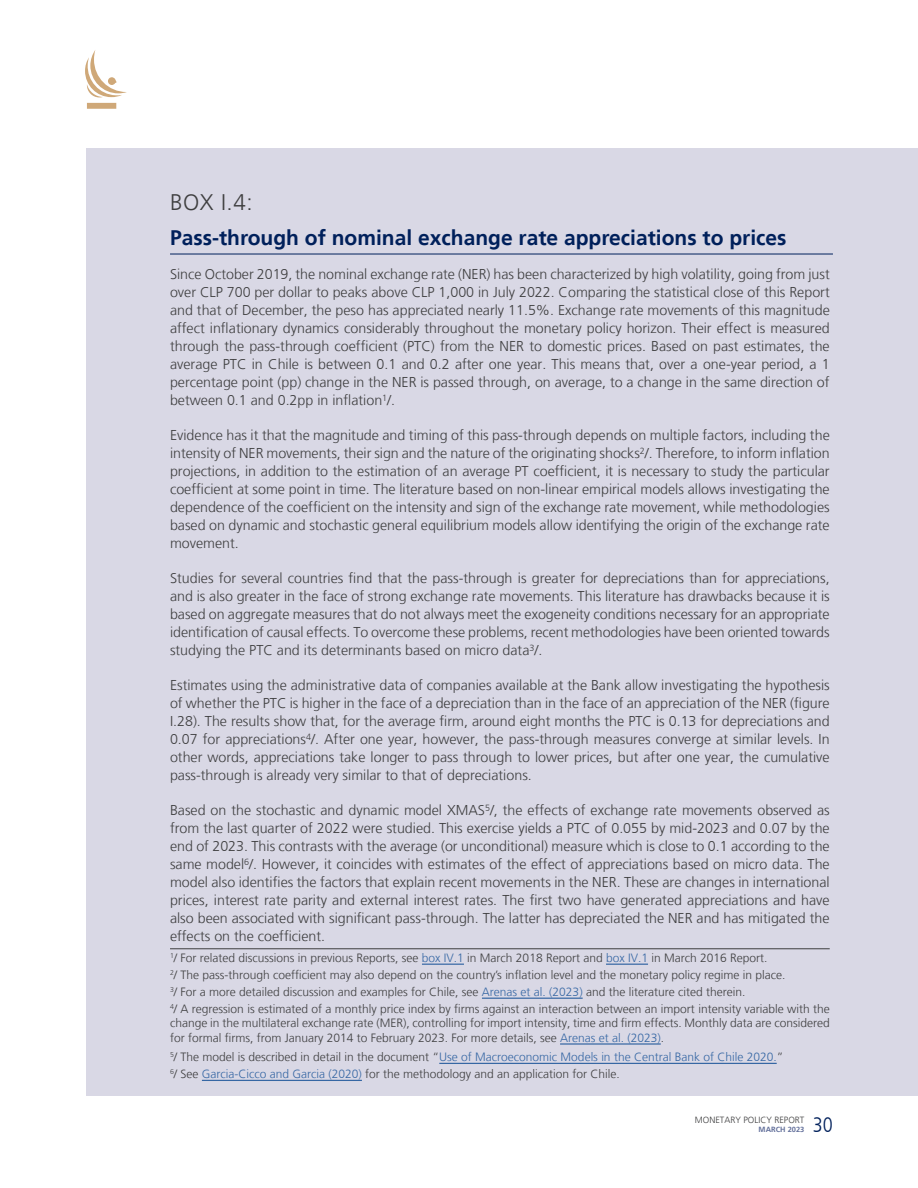
<style>
.page{position:relative;width:918px;height:1188px;background:#fff}
.page>*{position:absolute;margin:0;border:0;box-sizing:border-box;transform-origin:0 0}
.RECUADRO{font:300 22.5px "Frutiger LT";color:#3e3e3f}
.Titulo_ecuadro{font:700 21px "Frutiger LT";color:#00205b}
.t1{font:300 condensed 21px "Frutiger LT";color:#00205b}
.Texto_recuadro{font:300 14.25px/18px "Frutiger LT";color:#3e3e3f;text-align:justify}
.Notas_al_pie_sin_lín{font:300 12px/14.4px "Frutiger LT";color:#3e3e3f;text-align:justify}
.seccion{font:300 12px "Frutiger LT";color:#3e3e3f}
.Notas_al_pie_sin_lín-2{font:300 12px "Frutiger LT";color:#3667a4}
.t2{font:300 9px "Frutiger LT";color:#3e3e3f}
.t3{font:700 7.5px "Frutiger LT";color:#63709b}
.s1{color:#3667a4}
.s2{color:#3e3e3f}
</style>
<div class="page">
<svg style="left:85px;top:50px;width:42px;height:59px"></svg>
<div style="left:86px;top:149px;width:831px;height:947px;background:#d9d8e5"></div>
<hr style="left:170px;top:254px;width:663px;height:1px;background:#00205b">
<hr style="left:170px;top:949px;width:660px;height:1px;background:#3e3e3f">
<hr style="left:422px;top:964px;width:42px;height:1px;background:#3667a4">
<hr style="left:606px;top:964px;width:42px;height:1px;background:#3667a4">
<hr style="left:482px;top:998px;width:101px;height:1px;background:#3667a4">
<hr style="left:560px;top:1043px;width:101px;height:2px;background:#3667a4">
<hr style="left:439px;top:1063px;width:338px;height:1px;background:#3667a4">
<hr style="left:202px;top:1080px;width:160px;height:1px;background:#3667a4">
<p class="RECUADRO" style="left:170px;top:190px;width:84px">BOX I.4:</p>
<p class="Titulo_ecuadro" style="left:170px;top:225px;width:618px">Pass-through of nominal exchange rate appreciations to prices</p>
<p class="Texto_recuadro" style="left:170px;top:266px;width:661px">Since October 2019, the nominal exchange rate (NER) has been characterized by high volatility, going from just over CLP 700 per dollar to peaks above CLP 1,000 in July 2022. Comparing the statistical close of this Report and that of December, the peso has appreciated nearly 11.5%. Exchange rate movements of this magnitude affect inflationary dynamics considerably throughout the monetary policy horizon. Their effect is measured through the pass-through coefficient (PTC) from the NER to domestic prices. Based on past estimates, the average PTC in Chile is between 0.1 and 0.2 after one year. This means that, over a one-year period, a 1 percentage point (pp) change in the NER is passed through, on average, to a change in the same direction of between 0.1 and 0.2pp in inflation<sup>1</sup>/.</p>
<p class="Texto_recuadro" style="left:170px;top:427px;width:661px">Evidence has it that the magnitude and timing of this pass-through depends on multiple factors, including the intensity of NER movements, their sign and the nature of the originating shocks<sup>2</sup>/. Therefore, to inform inflation projections, in addition to the estimation of an average PT coefficient, it is necessary to study the particular coefficient at some point in time. The literature based on non-linear empirical models allows investigating the dependence of the coefficient on the intensity and sign of the exchange rate movement, while methodologies based on dynamic and stochastic general equilibrium models allow identifying the origin of the exchange rate movement.</p>
<p class="Texto_recuadro" style="left:170px;top:570px;width:661px">Studies for several countries find that the pass-through is greater for depreciations than for appreciations, and is also greater in the face of strong exchange rate movements. This literature has drawbacks because it is based on aggregate measures that do not always meet the exogeneity conditions necessary for an appropriate identification of causal effects. To overcome these problems, recent methodologies have been oriented towards studying the PTC and its determinants based on micro data<sup>3</sup>/.</p>
<p class="Texto_recuadro" style="left:170px;top:677px;width:661px">Estimates using the administrative data of companies available at the Bank allow investigating the hypothesis of whether the PTC is higher in the face of a depreciation than in the face of an appreciation of the NER (figure I.28). The results show that, for the average firm, around eight months the PTC is 0.13 for depreciations and 0.07 for appreciations<sup>4</sup>/. After one year, however, the pass-through measures converge at similar levels. In other words, appreciations take longer to pass through to lower prices, but after one year, the cumulative pass-through is already very similar to that of depreciations.</p>
<p class="Texto_recuadro" style="left:170px;top:802px;width:661px">Based on the stochastic and dynamic model XMAS<sup>5</sup>/, the effects of exchange rate movements observed as from the last quarter of 2022 were studied. This exercise yields a PTC of 0.055 by mid-2023 and 0.07 by the end of 2023. This contrasts with the average (or unconditional) measure which is close to 0.1 according to the same model<sup>6</sup>/. However, it coincides with estimates of the effect of appreciations based on micro data. The model also identifies the factors that explain recent movements in the NER. These are changes in international prices, interest rate parity and external interest rates. The first two have generated appreciations and have also been associated with significant pass-through. The latter has depreciated the NER and has mitigated the effects on the coefficient.</p>
<p class="seccion" style="left:170px;top:951px;width:599px"><sup>1</sup>/ For related discussions in previous Reports, see <span class="s1">box IV.1</span> in March 2018 Report and <span class="s1">box IV.1</span> in March 2016 Report.</p>
<p class="Notas_al_pie_sin_lín" style="left:170px;top:985px;width:577px"><sup>3</sup>/ For a more detailed discussion and examples for Chile, see <span class="s1">Arenas et al. (2023)</span> and the literature cited therein.</p>
<p class="Notas_al_pie_sin_lín" style="left:170px;top:968px;width:617px"><sup>2</sup>/ The pass-through coefficient may also depend on the country’s inflation level and the monetary policy regime in place.</p>
<p class="Notas_al_pie_sin_lín" style="left:170px;top:1002px;width:661px"><sup>4</sup>/ A regression is estimated of a monthly price index by firms against an interaction between an import intensity variable with the change in the multilateral exchange rate (MER), controlling for import intensity, time and firm effects. Monthly data are considered for formal firms, from January 2014 to February 2023. For more details, see <span class="s1">Arenas et al. (2023)</span>.</p>
<p class="Notas_al_pie_sin_lín-2" style="left:170px;top:1050px;width:615px"><sup>5</sup><span class="s2">/ The model is described in detail in the document “</span>Use of Macroeconomic Models in the Central Bank of Chile 2020.<span class="s2">”</span></p>
<p class="Notas_al_pie_sin_lín" style="left:170px;top:1067px;width:451px"><sup>6</sup>/ See <span class="s1">Garcia-Cicco and Garcia (2020)</span> for the methodology and an application for Chile.</p>
<p class="t2" style="left:695px;top:1115px;width:111px">MONETARY POLICY REPORT</p>
<p class="t3" style="left:759px;top:1125px;width:47px">MARCH 2023</p>
<h2 class="t1" style="left:813px;top:1113px;width:22px">30</h2>
</div>
